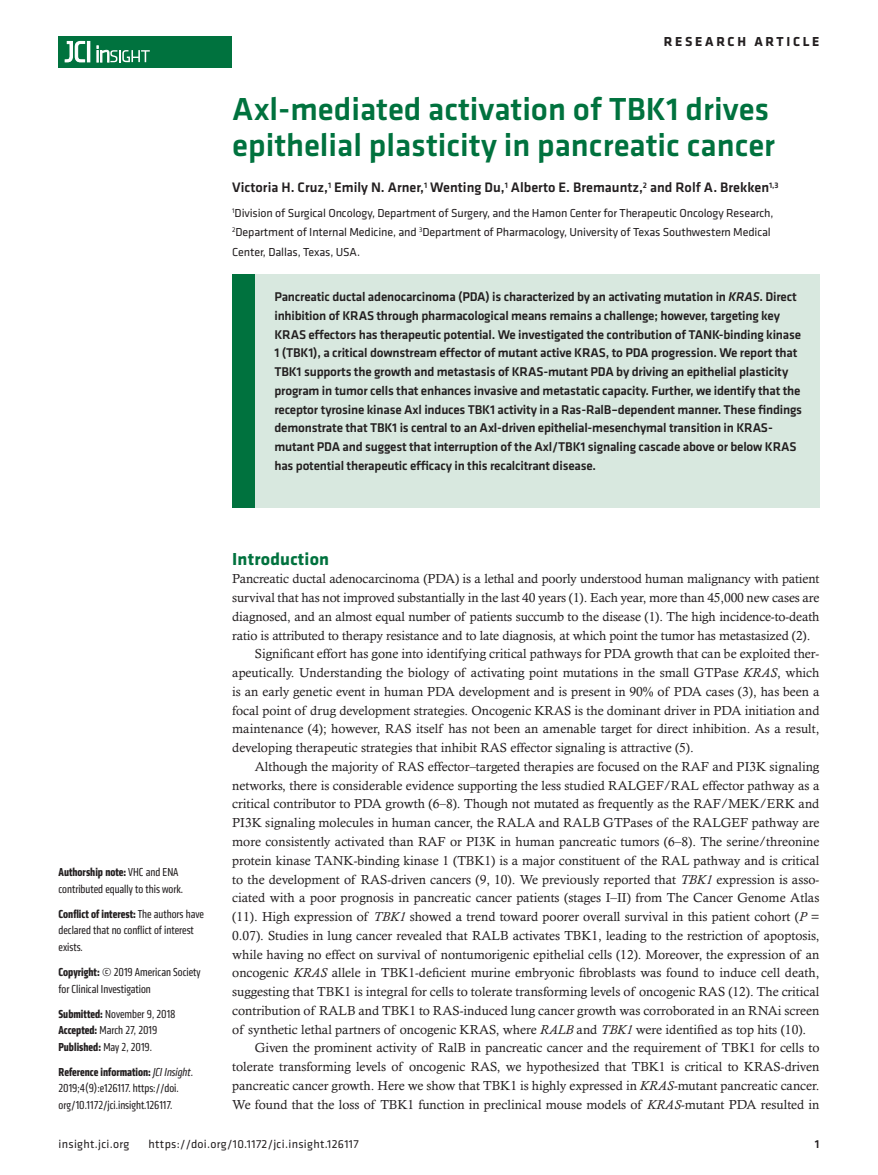
<style>
.page{position:relative;width:878px;height:1175px;background:#fff}
.page>*{position:absolute;margin:0;border:0;box-sizing:border-box;transform-origin:0 0}
.t1{font:500 33px/36px "Klavika Basic";color:#00723e}
.t2{font:700 18px "Klavika";letter-spacing:.01em;color:#00723e}
.t3{font:500 14.25px "Klavika Basic";color:#231f20}
.t4{font:700 13.5px "Klavika Basic";letter-spacing:.2em;color:#231f20}
.t5{font:13.2px "Calisto MT Std";color:#231f20}
.t6{font:500 13.2px/18.8px "Klavika Basic";letter-spacing:-.015em;color:#231f20}
.t7{font:condensed 12px/16.5px "Klavika";color:#231f20}
.t8{font:12px/19.5px "Klavika";letter-spacing:-.01em;color:#231f20}
.t9{font:12px "Klavika Basic";letter-spacing:.025em;color:#231f20}
.t10{font:500 12px "Klavika Basic";color:#231f20}
.s1{font-style:italic}
.s2{font-weight:700}
</style>
<div class="page">
<div style="left:59px;top:36px;width:173px;height:31px;background:#00723e"></div>
<hr style="left:87px;top:41px;width:3px;height:21px;background:#fff">
<svg style="left:64px;top:41px;width:21px;height:22px"></svg>
<svg style="left:97px;top:46px;width:53px;height:16px"></svg>
<div style="left:232px;top:274px;width:587px;height:233px;background:#d8e8df"></div>
<div style="left:232px;top:274px;width:22px;height:233px;background:#00723e"></div>
<p class="t4" style="left:663px;top:32px;width:157px">RESEARCH ARTICLE</p>
<h1 class="t1" style="left:232px;top:91px;width:544px">Axl-mediated activation of TBK1 drives epithelial plasticity in pancreatic cancer</h1>
<p class="t3" style="left:232px;top:178px;width:548px">Victoria H. Cruz,<sup>1</sup> Emily N. Arner,<sup>1</sup> Wenting Du,<sup>1</sup> Alberto E. Bremauntz,<sup>2</sup> and Rolf A. Brekken<sup>1,3</sup></p>
<p class="t8" style="left:232px;top:202px;width:543px"><sup>1</sup>Division of Surgical Oncology, Department of Surgery, and the Hamon Center for Therapeutic Oncology Research,<br><sup>2</sup>Department of Internal Medicine, and <sup>3</sup>Department of Pharmacology, University of Texas Southwestern Medical<br>Center, Dallas, Texas, USA.</p>
<p class="t6" style="left:274px;top:287px;width:529px">Pancreatic ductal adenocarcinoma (PDA) is characterized by an activating mutation in <span class="s1">KRAS</span>. Direct inhibition of KRAS through pharmacological means remains a challenge; however, targeting key KRAS effectors has therapeutic potential. We investigated the contribution of TANK-binding kinase 1 (TBK1), a critical downstream effector of mutant active KRAS, to PDA progression. We report that TBK1 supports the growth and metastasis of KRAS-mutant PDA by driving an epithelial plasticity program in tumor cells that enhances invasive and metastatic capacity. Further, we identify that the receptor tyrosine kinase Axl induces TBK1 activity in a Ras-RalB–dependent manner. These findings demonstrate that TBK1 is central to an Axl-driven epithelial-mesenchymal transition in KRAS&shy;mutant PDA and suggest that interruption of the Axl/TBK1 signaling cascade above or below KRAS has potential therapeutic efficacy in this recalcitrant disease.</p>
<p class="t7" style="left:59px;top:864px;width:126px"><span class="s2">Authorship note:</span> VHC and ENA contributed equally to this work.</p>
<p class="t7" style="left:59px;top:905px;width:147px"><span class="s2">Conflict of interest:</span> The authors have declared that no conflict of interest exists.</p>
<p class="t7" style="left:59px;top:963px;width:144px"><span class="s2">Copyright:</span> © 2019 American Society for Clinical Investigation</p>
<p class="t7" style="left:59px;top:1005px;width:119px"><span class="s2">Submitted:</span> November 9, 2018<br><span class="s2">Accepted:</span> March 27, 2019<br><span class="s2">Published:</span> May 2, 2019.</p>
<p class="t7" style="left:59px;top:1063px;width:136px"><span class="s2">Reference information:</span> <span class="s1">JCI Insight</span>.<br>2019;4(9):e126117. https://doi. org/10.1172/jci.insight.126117.</p>
<h2 class="t2" style="left:232px;top:545px;width:98px">Introduction</h2>
<p class="t5" style="left:232px;top:571px;width:588px">Pancreatic ductal adenocarcinoma (PDA) is a lethal and poorly understood human malignancy with patient</p>
<p class="t5" style="left:232px;top:590px;width:588px">survival that has not improved substantially in the last 40 years (1). Each year, more than 45,000 new cases are</p>
<p class="t5" style="left:232px;top:608px;width:588px">diagnosed, and an almost equal number of patients succumb to the disease (1). The high incidence-to-death</p>
<p class="t5" style="left:232px;top:627px;width:579px">ratio is attributed to therapy resistance and to late diagnosis, at which point the tumor has metastasized (2).</p>
<p class="t5" style="left:255px;top:646px;width:566px">Significant effort has gone into identifying critical pathways for PDA growth that can be exploited ther-</p>
<p class="t5" style="left:232px;top:665px;width:588px">apeutically. Understanding the biology of activating point mutations in the small GTPase <span class="s1">KRAS</span>, which</p>
<p class="t5" style="left:232px;top:684px;width:588px">is an early genetic event in human PDA development and is present in 90% of PDA cases (3), has been a</p>
<p class="t5" style="left:232px;top:702px;width:588px">focal point of drug development strategies. Oncogenic KRAS is the dominant driver in PDA initiation and</p>
<p class="t5" style="left:232px;top:721px;width:588px">maintenance (4); however, RAS itself has not been an amenable target for direct inhibition. As a result,</p>
<p class="t5" style="left:232px;top:740px;width:463px">developing therapeutic strategies that inhibit RAS effector signaling is attractive (5).</p>
<p class="t5" style="left:255px;top:759px;width:566px">Although the majority of RAS effector–targeted therapies are focused on the RAF and PI3K signaling</p>
<p class="t5" style="left:232px;top:777px;width:588px">networks, there is considerable evidence supporting the less studied RALGEF/RAL effector pathway as a</p>
<p class="t5" style="left:232px;top:796px;width:588px">critical contributor to PDA growth (6–8). Though not mutated as frequently as the RAF/MEK/ERK and</p>
<p class="t5" style="left:232px;top:815px;width:588px">PI3K signaling molecules in human cancer, the RALA and RALB GTPases of the RALGEF pathway are</p>
<p class="t5" style="left:232px;top:834px;width:588px">more consistently activated than RAF or PI3K in human pancreatic tumors (6–8). The serine/threonine</p>
<p class="t5" style="left:232px;top:852px;width:588px">protein kinase TANK-binding kinase 1 (TBK1) is a major constituent of the RAL pathway and is critical</p>
<p class="t5" style="left:232px;top:871px;width:588px">to the development of RAS-driven cancers (9, 10). We previously reported that <span class="s1">TBK1</span> expression is asso-</p>
<p class="t5" style="left:232px;top:890px;width:588px">ciated with a poor prognosis in pancreatic cancer patients (stages I–II) from The Cancer Genome Atlas</p>
<p class="t5" style="left:232px;top:909px;width:588px">(11). High expression of <span class="s1">TBK1</span> showed a trend toward poorer overall survival in this patient cohort (<span class="s1">P</span> =</p>
<p class="t5" style="left:232px;top:927px;width:588px">0.07). Studies in lung cancer revealed that RALB activates TBK1, leading to the restriction of apoptosis,</p>
<p class="t5" style="left:232px;top:946px;width:588px">while having no effect on survival of nontumorigenic epithelial cells (12). Moreover, the expression of an</p>
<p class="t5" style="left:232px;top:965px;width:588px">oncogenic <span class="s1">KRAS</span> allele in TBK1-deficient murine embryonic fibroblasts was found to induce cell death,</p>
<p class="t5" style="left:232px;top:984px;width:588px">suggesting that TBK1 is integral for cells to tolerate transforming levels of oncogenic RAS (12). The critical</p>
<p class="t5" style="left:232px;top:1002px;width:588px">contribution of RALB and TBK1 to RAS-induced lung cancer growth was corroborated in an RNAi screen</p>
<p class="t5" style="left:232px;top:1021px;width:575px">of synthetic lethal partners of oncogenic KRAS, where <span class="s1">RALB</span> and <span class="s1">TBK1</span> were identified as top hits (10).</p>
<p class="t5" style="left:255px;top:1040px;width:566px">Given the prominent activity of RalB in pancreatic cancer and the requirement of TBK1 for cells to</p>
<p class="t5" style="left:232px;top:1059px;width:588px">tolerate transforming levels of oncogenic RAS, we hypothesized that TBK1 is critical to KRAS-driven</p>
<p class="t5" style="left:232px;top:1077px;width:588px">pancreatic cancer growth. Here we show that TBK1 is highly expressed in <span class="s1">KRAS</span>-mutant pancreatic cancer.</p>
<p class="t5" style="left:232px;top:1096px;width:588px">We found that the loss of TBK1 function in preclinical mouse models of <span class="s1">KRAS</span>-mutant PDA resulted in</p>
<p class="t9" style="left:58px;top:1135px;width:72px">insight.jci.org</p>
<p class="t9" style="left:148px;top:1135px;width:212px">https://doi.org/10.1172/jci.insight.126117</p>
<p class="t10" style="left:814px;top:1135px;width:6px">1</p>
</div>
